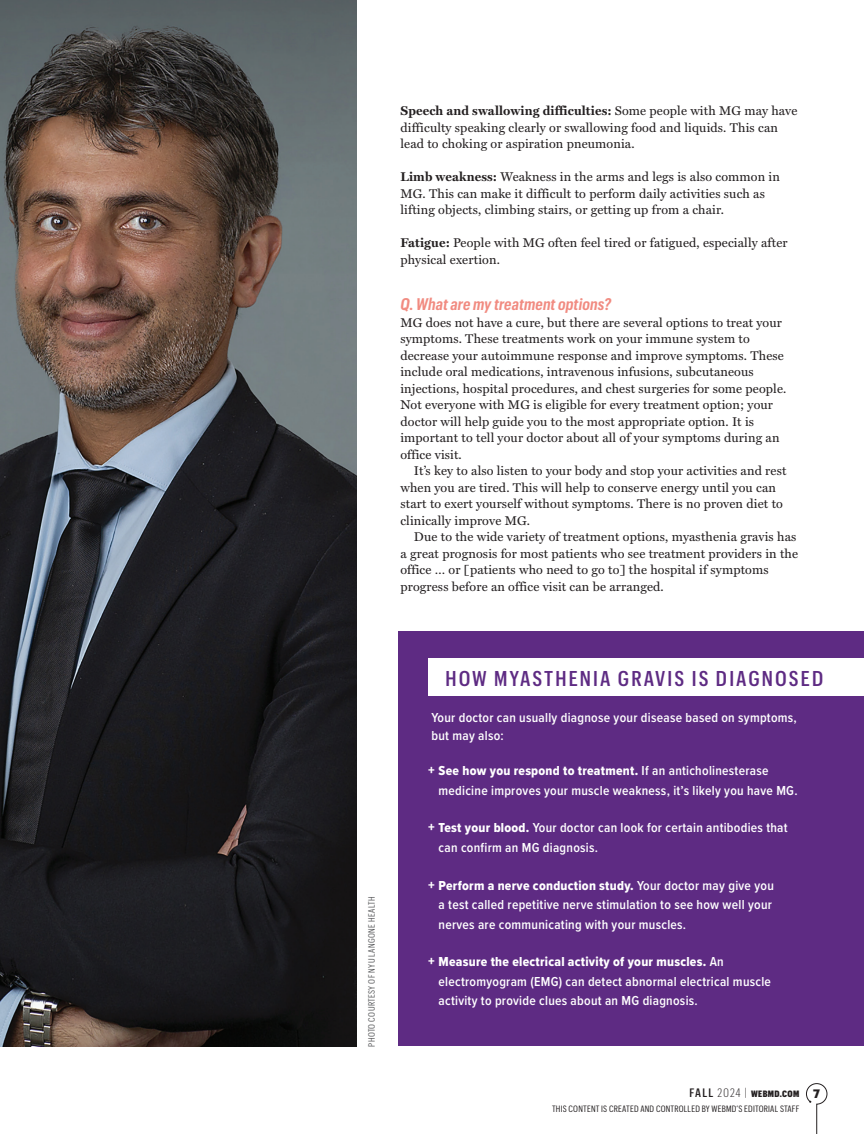
<style>
.page{position:relative;width:864px;height:1134px;background:#fff}
.page>*{position:absolute;margin:0;border:0;box-sizing:border-box;transform-origin:0 0}
.t1{font:500 21px "Graphik Cond";letter-spacing:.1em;color:#5e2b83}
.t2{font:italic 600 16.5px "Graphik Cond";letter-spacing:.01em;color:#f18b81}
.t3{font:600 13.5px/19.5px "Proxima Nova Cond";letter-spacing:.02em;color:#fff}
.t4{font:13.5px "Proxima Nova Cond Extrabld";letter-spacing:.02em;color:#fff}
.t5{font:12.75px/16.5px "Miller Text Roman";letter-spacing:.01em;color:#231f20}
.t6{font:700 12.75px "Miller Text";letter-spacing:.01em;color:#231f20}
.t7{font:700 12px "Graphik";color:#231f20}
.t8{font:9px "Graphik Cond";letter-spacing:.02em;color:#231f20}
.t9{font:9px "Graphik Cond";letter-spacing:.04em;color:#57585a}
.t10{font:900 9px "Graphik Cond";letter-spacing:.04em;color:#231f20}
.s1{font-family:"Miller Text Roman";font-weight:400}
.s2{font-family:"Miller Text";font-weight:700}
.s3{font-size:15px}
.s4{font-family:"Proxima Nova Cond";font-weight:600}
.s5{font-family:"Proxima Nova Cond Extrabld";font-weight:400;font-size:15px}
.s6{font-family:"Proxima Nova Cond Extrabld";font-weight:400}
.s7{font-weight:500;font-size:12px}
.s8{font-weight:300;font-size:12px}
</style>
<div class="page">
<div style="left:399px;top:631px;width:465px;height:414px;background:#5e2b83"></div>
<div style="left:428px;top:658px;width:436px;height:37px;background:#fff"></div>
<svg style="left:806px;top:1083px;width:22px;height:51px"></svg>
<img style="left:0;top:0;width:356px;height:1047px">
<p class="t6" style="left:400px;top:103px;width:398px">Speech and swallowing difficulties: <span class="s1">Some people with MG may have</span></p>
<p class="t5" style="left:400px;top:119px;width:379px">difficulty speaking clearly or swallowing food and liquids. This can lead to choking or aspiration pneumonia.</p>
<p class="t5" style="left:400px;top:168px;width:381px"><span class="s2">Limb weakness:</span> Weakness in the arms and legs is also common in<br>MG. This can make it difficult to perform daily activities such as lifting objects, climbing stairs, or getting up from a chair.</p>
<p class="t5" style="left:400px;top:234px;width:389px"><span class="s2">Fatigue:</span> People with MG often feel tired or fatigued, especially after physical exertion.</p>
<p class="t2" style="left:400px;top:292px;width:212px">Q. What are my treatment options?</p>
<p class="t5" style="left:400px;top:314px;width:387px">MG does not have a cure, but there are several options to treat your symptoms. These treatments work on your immune system to decrease your autoimmune response and improve symptoms. These include oral medications, intravenous infusions, subcutaneous injections, hospital procedures, and chest surgeries for some people.<br>Not everyone with MG is eligible for every treatment option; your doctor will help guide you to the most appropriate option. It is important to tell your doctor about all of your symptoms during an office visit.</p>
<p class="t5" style="left:400px;top:462px;width:388px;text-indent:14px">It’s key to also listen to your body and stop your activities and rest when you are tired. This will help to conserve energy until you can start to exert yourself without symptoms. There is no proven diet to clinically improve MG.</p>
<p class="t5" style="left:400px;top:528px;width:399px;text-indent:14px">Due to the wide variety of treatment options, myasthenia gravis has a great prognosis for most patients who see treatment providers in the office … or [patients who need to go to] the hospital if symptoms progress before an office visit can be arranged.</p>
<p class="t9" style="left:365px;top:1047px;width:152px;rotate:-90deg">PHOTO COURTESY OF NYU LANGONE HEALTH</p>
<h1 class="t1" style="left:446px;top:663px;width:379px">HOW MYASTHENIA GRAVIS IS DIAGNOSED</h1>
<p class="t3" style="left:431px;top:708px;width:367px;line-height:18px">Your doctor can usually diagnose your disease based on symptoms, but may also:</p>
<p class="t4" style="left:428px;top:761px;width:342px"><span class="s3">+</span> See how you respond to treatment. <span class="s4">If an anticholinesterase</span></p>
<p class="t3" style="left:439px;top:780px;width:361px">medicine improves your muscle weakness, it’s likely you have MG.</p>
<p class="t3" style="left:439px;top:818px;width:351px;text-indent:-10px"><span class="s5">+</span> <span class="s6">Test your blood.</span> Your doctor can look for certain antibodies that can confirm an MG diagnosis.</p>
<p class="t4" style="left:428px;top:875px;width:347px"><span class="s3">+</span> Perform a nerve conduction study. <span class="s4">Your doctor may give you</span></p>
<p class="t3" style="left:439px;top:894px;width:335px">a test called repetitive nerve stimulation to see how well your nerves are communicating with your muscles.</p>
<p class="t4" style="left:428px;top:952px;width:297px"><span class="s3">+</span> Measure the electrical activity of your muscles. <span class="s4">An</span></p>
<p class="t3" style="left:439px;top:971px;width:334px">electromyogram (EMG) can detect abnormal electrical muscle activity to provide clues about an MG diagnosis.</p>
<p class="t10" style="left:690px;top:1087px;width:111px"><span class="s7">FALL</span> <span class="s8">2024 |</span> WEBMD.COM</p>
<p class="t8" style="left:552px;top:1102px;width:249px">THIS CONTENT IS CREATED AND CONTROLLED BY WEBMD’S EDITORIAL STAFF</p>
<p class="t7" style="left:813px;top:1084px;width:8px">7</p>
</div>
